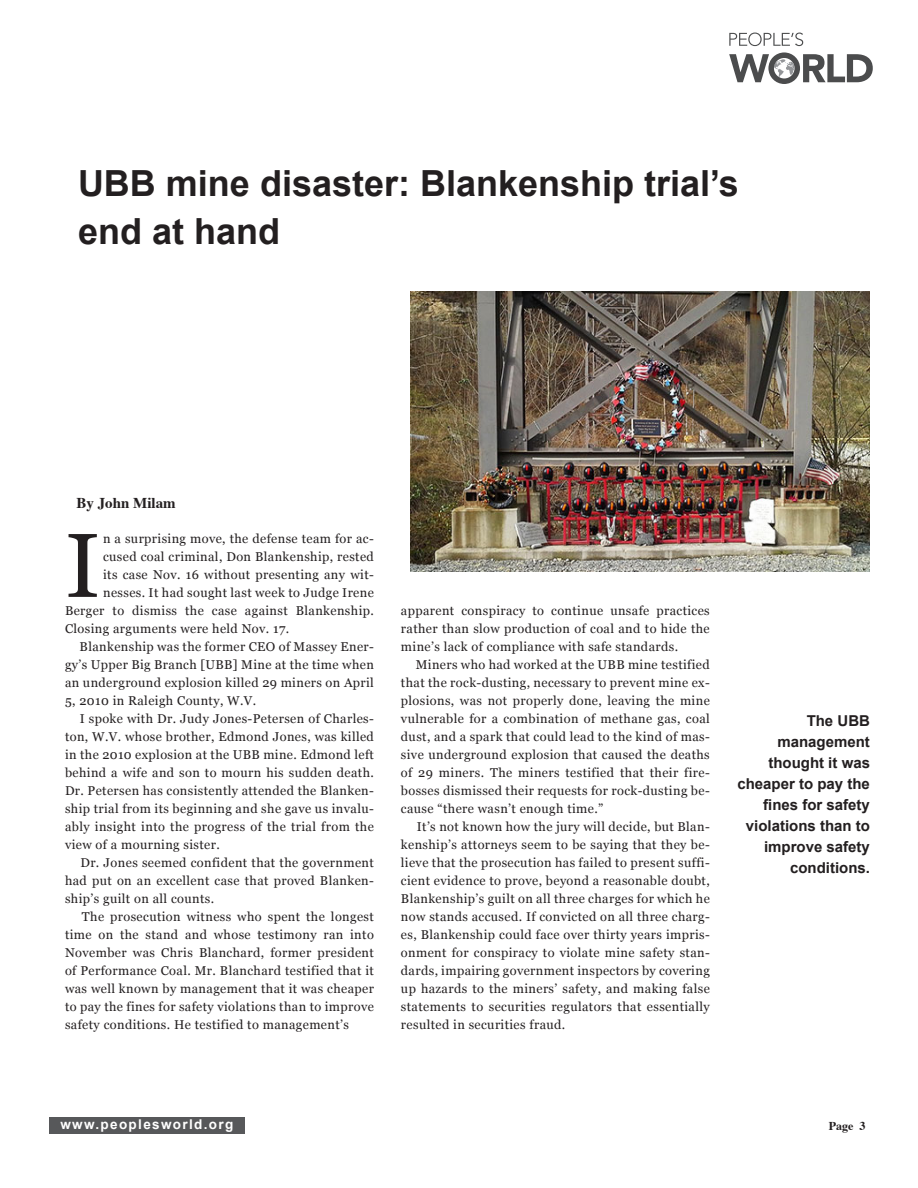
<style>
.page{position:relative;width:918px;height:1188px;background:#fff}
.page>*{position:absolute;margin:0;border:0;box-sizing:border-box;transform-origin:0 0}
.caps_paragraph{font:90.75px "Georgia";color:#231f20}
.title_arial-medium{font:700 36px "Arial";color:#231f20}
.quote_flush_right{font:700 15px/21px "Arial";color:#231f20;text-align:right}
.by_line{font:700 15px "Times";color:#231f20}
.t1{font:700 13.5px "Arial";letter-spacing:.1em;color:#fff}
.body-text{font:12.75px/18px "Georgia";letter-spacing:.03em;color:#231f20;text-align:justify}
.caps_paragraph-2{font:12.75px "Georgia";letter-spacing:.03em;color:#231f20}
.by_line-2{font:700 12px "Times";color:#231f20}
</style>
<div class="page">
<div style="left:49px;top:1118px;width:196px;height:16px;background:#57585a"></div>
<svg style="left:729px;top:33px;width:74px;height:13px"></svg>
<svg style="left:729px;top:52px;width:144px;height:32px"></svg>
<img style="left:411px;top:292px;width:459px;height:279px">
<p class="title_arial-medium" style="left:78px;top:159px;width:662px">UBB mine disaster: Blankenship trial’s</p>
<p class="title_arial-medium" style="left:78px;top:207px;width:204px">end at hand</p>
<p class="by_line" style="left:76px;top:489px;width:101px">By John Milam</p>
<p class="caps_paragraph" style="left:65px;top:511px;width:37px">I</p>
<p class="caps_paragraph-2" style="left:103px;top:531px;width:272px">n a surprising move, the defense team for ac-</p>
<p class="caps_paragraph-2" style="left:103px;top:549px;width:272px">cused coal criminal, Don Blankenship, rested</p>
<p class="caps_paragraph-2" style="left:103px;top:567px;width:272px">its case Nov. 16 without presenting any wit-</p>
<p class="caps_paragraph-2" style="left:103px;top:585px;width:272px">nesses. It had sought last week to Judge Irene</p>
<p class="caps_paragraph-2" style="left:65px;top:603px;width:310px">Berger to dismiss the case against Blankenship.</p>
<p class="caps_paragraph-2" style="left:65px;top:621px;width:226px">Closing arguments were held Nov. 17.</p>
<p class="body-text" style="left:65px;top:638px;width:310px;text-indent:15px">Blankenship was the former CEO of Massey Ener&shy;gy’s Upper Big Branch [UBB] Mine at the time when an underground explosion killed 29 miners on April 5, 2010 in Raleigh County, W.V.</p>
<p class="body-text" style="left:65px;top:710px;width:310px;text-indent:15px">I spoke with Dr. Judy Jones-Petersen of Charles&shy;ton, W.V. whose brother, Edmond Jones, was killed in the 2010 explosion at the UBB mine. Edmond left behind a wife and son to mourn his sudden death.<br>Dr. Petersen has consistently attended the Blanken&shy;ship trial from its beginning and she gave us invalu&shy;ably insight into the progress of the trial from the view of a mourning sister.</p>
<p class="body-text" style="left:65px;top:854px;width:310px;text-indent:15px">Dr. Jones seemed confident that the government had put on an excellent case that proved Blanken&shy;ship’s guilt on all counts.</p>
<p class="body-text" style="left:65px;top:908px;width:310px;text-indent:17px">The prosecution witness who spent the longest time on the stand and whose testimony ran into November was Chris Blanchard, former president of Performance Coal. Mr. Blanchard testified that it was well known by management that it was cheaper to pay the fines for safety violations than to improve safety conditions. He testified to management’s</p>
<p class="body-text" style="left:401px;top:602px;width:310px">apparent conspiracy to continue unsafe practices rather than slow production of coal and to hide the mine’s lack of compliance with safe standards.</p>
<p class="body-text" style="left:401px;top:656px;width:310px;text-indent:15px">Miners who had worked at the UBB mine testified that the rock-dusting, necessary to prevent mine ex&shy;plosions, was not properly done, leaving the mine vulnerable for a combination of methane gas, coal dust, and a spark that could lead to the kind of mas&shy;sive underground explosion that caused the deaths of 29 miners. The miners testified that their fire&shy;bosses dismissed their requests for rock-dusting be&shy;cause “there wasn’t enough time.”</p>
<p class="body-text" style="left:401px;top:818px;width:310px;text-indent:16px">It’s not known how the jury will decide, but Blan&shy;kenship’s attorneys seem to be saying that they be&shy;lieve that the prosecution has failed to present suffi&shy;cient evidence to prove, beyond a reasonable doubt, Blankenship’s guilt on all three charges for which he now stands accused. If convicted on all three charg&shy;es, Blankenship could face over thirty years impris&shy;onment for conspiracy to violate mine safety stan&shy;dards, impairing government inspectors by covering up hazards to the miners’ safety, and making false statements to securities regulators that essentially resulted in securities fraud.</p>
<p class="quote_flush_right" style="left:807px;top:711px;width:65px">The UBB</p>
<p class="quote_flush_right" style="left:737px;top:732px;width:134px">management thought it was cheaper to pay the fines for safety violations than to improve safety conditions.</p>
<p class="t1" style="left:60px;top:1116px;width:174px">www.peoplesworld.org</p>
<p class="by_line-2" style="left:829px;top:1114px;width:38px">Page 3</p>
</div>
